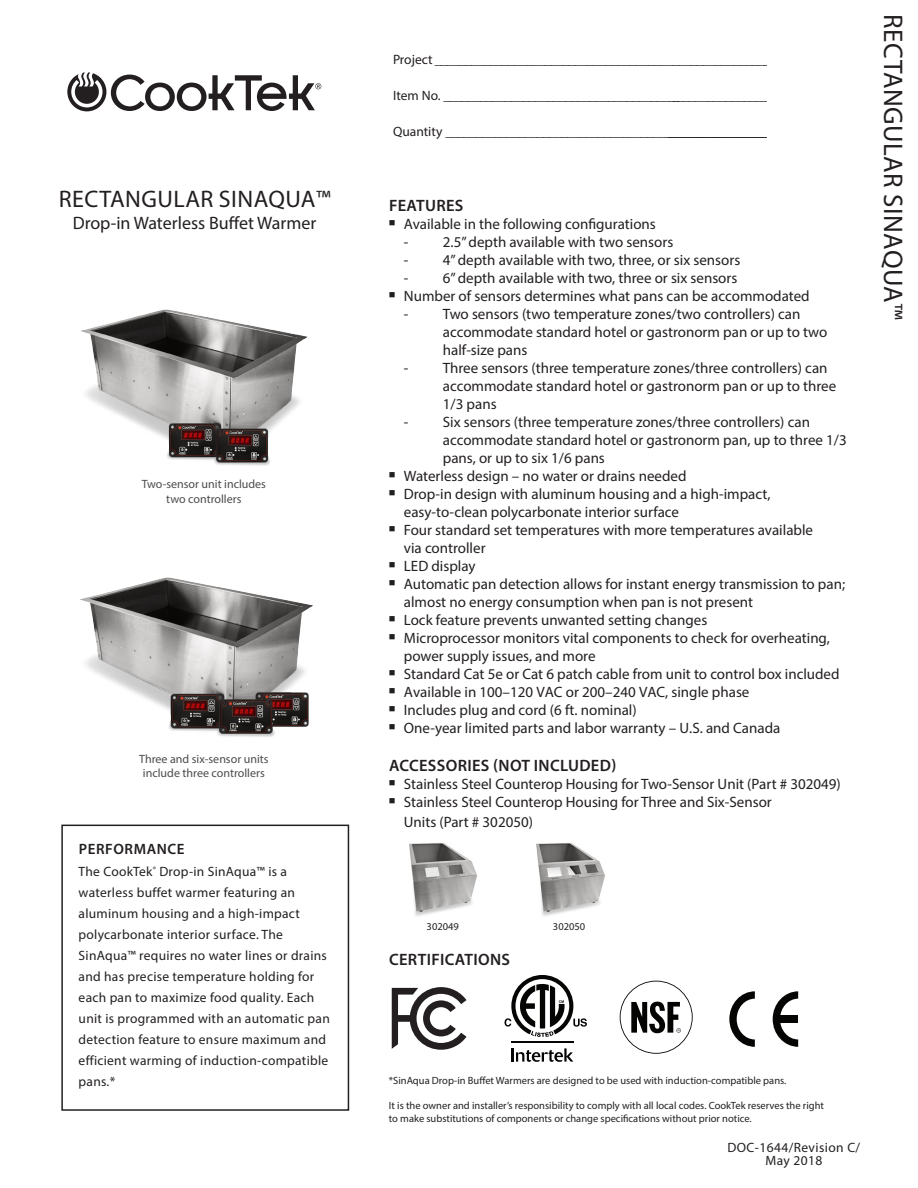
<style>
.page{position:relative;width:918px;height:1188px;background:#fff}
.page>*{position:absolute;margin:0;border:0;box-sizing:border-box;transform-origin:0 0}
.t1{font:27px "Myriad Pro";letter-spacing:.02em;color:#231f20}
.t2{font:24px "Myriad Pro";letter-spacing:.02em;color:#231f20}
.t3{font:18px "Myriad Pro";color:#231f20}
.t4{font:600 16.5px "Myriad Pro";letter-spacing:.02em;color:#231f20}
.t5{font:15px/18px "Myriad Pro";color:#231f20}
.body{font:600 15px "Myriad Pro";letter-spacing:.04em;color:#231f20}
.body-2{font:13.5px/21px "Myriad Pro";letter-spacing:.02em;color:#231f20}
.body-3{font:13.5px "Myriad Pro";color:#231f20}
.t6{font:12px/14.4px "Myriad Pro";color:#4b4c4d;text-align:center}
.body-4{font:10.5px/12.6px "Myriad Pro";color:#231f20}
</style>
<div class="page">
<img style="left:81px;top:309px;width:226px;height:157px">
<img style="left:80px;top:577px;width:233px;height:160px">
<svg style="left:67px;top:72px;width:254px;height:39px"></svg>
<hr style="left:511px;top:1048px;width:3px;height:14px;background:#050504">
<svg style="left:516px;top:1048px;width:57px;height:14px"></svg>
<hr style="left:511px;top:1042px;width:62px;height:1px;background:#050504">
<svg style="left:505px;top:975px;width:82px;height:62px"></svg>
<svg style="left:729px;top:991px;width:26px;height:56px"></svg>
<svg style="left:773px;top:991px;width:25px;height:56px"></svg>
<div style="left:777px;top:1015px;width:21px;height:8px;background:#050504"></div>
<svg style="left:620px;top:981px;width:73px;height:73px"></svg>
<svg style="left:392px;top:987px;width:75px;height:63px"></svg>
<img style="left:536px;top:843px;width:69px;height:73px">
<img style="left:409px;top:843px;width:68px;height:73px">
<div style="left:61px;top:825px;width:288px;height:286px;border:2px solid #231f20"></div>
<p class="t2" style="left:59px;top:184px;width:273px">RECTANGULAR SINAQUA™</p>
<p class="t3" style="left:73px;top:212px;width:245px">Drop-in Waterless Buffet Warmer</p>
<p class="t6" style="left:142px;top:477px;width:126px">Two-sensor unit includes</p>
<p class="t6" style="left:166px;top:491px;width:77px">two controllers</p>
<p class="t6" style="left:139px;top:751px;width:131px">Three and six-sensor units include three controllers</p>
<p class="body" style="left:79px;top:839px;width:107px">PERFORMANCE</p>
<p class="body-2" style="left:79px;top:861px;width:253px">The CookTek<sup>®</sup> Drop-in SinAqua™ is a waterless buffet warmer featuring an aluminum housing and a high-impact polycarbonate interior surface. The SinAqua™ requires no water lines or drains and has precise temperature holding for each pan to maximize food quality. Each unit is programmed with an automatic pan detection feature to ensure maximum and efficient warming of induction-compatible pans.*</p>
<p class="body-3" style="left:393px;top:51px;width:379px">Project _______________________________________________________</p>
<p class="body-2" style="left:393px;top:85px;width:377px">Item No. ______________________________________________________</p>
<p class="body-3" style="left:393px;top:123px;width:378px">Quantity ___________________________________________________________________________</p>
<p class="t4" style="left:389px;top:195px;width:76px">FEATURES</p>
<p class="t5" style="left:389px;top:215px;width:269px">■ Available in the following configurations</p>
<p class="t5" style="left:404px;top:233px;width:271px">- 2.5” depth available with two sensors</p>
<p class="t5" style="left:404px;top:251px;width:338px">- 4” depth available with two, three, or six sensors</p>
<p class="t5" style="left:404px;top:269px;width:335px">- 6” depth available with two, three or six sensors</p>
<p class="t5" style="left:389px;top:287px;width:422px">■ Number of sensors determines what pans can be accommodated</p>
<p class="t5" style="left:443px;top:305px;width:386px;text-indent:-39px">- Two sensors (two temperature zones/two controllers) can accommodate standard hotel or gastronorm pan or up to two half-size pans</p>
<p class="t5" style="left:443px;top:359px;width:395px;text-indent:-39px">- Three sensors (three temperature zones/three controllers) can accommodate standard hotel or gastronorm pan or up to three<br>1/3 pans</p>
<p class="t5" style="left:443px;top:413px;width:405px;text-indent:-39px">- Six sensors (three temperature zones/three controllers) can accommodate standard hotel or gastronorm pan, up to three 1/3 pans, or up to six 1/6 pans</p>
<p class="t5" style="left:389px;top:467px;width:299px">■ Waterless design – no water or drains needed</p>
<p class="t5" style="left:389px;top:485px;width:383px">■ Drop-in design with aluminum housing and a high-impact,</p>
<p class="t5" style="left:404px;top:503px;width:277px">easy-to-clean polycarbonate interior surface</p>
<p class="t5" style="left:389px;top:521px;width:426px">■ Four standard set temperatures with more temperatures available</p>
<p class="t5" style="left:404px;top:539px;width:83px">via controller</p>
<p class="t5" style="left:389px;top:557px;width:88px">■ LED display</p>
<p class="t5" style="left:404px;top:575px;width:443px;text-indent:-15px">■ Automatic pan detection allows for instant energy transmission to pan; almost no energy consumption when pan is not present</p>
<p class="t5" style="left:389px;top:611px;width:320px">■ Lock feature prevents unwanted setting changes</p>
<p class="t5" style="left:404px;top:629px;width:428px;text-indent:-15px">■ Microprocessor monitors vital components to check for overheating, power supply issues, and more</p>
<p class="t5" style="left:389px;top:665px;width:452px">■ Standard Cat 5e or Cat 6 patch cable from unit to control box included</p>
<p class="t5" style="left:389px;top:683px;width:362px">■ Available in 100–120 VAC or 200–240 VAC, single phase</p>
<p class="t5" style="left:389px;top:701px;width:249px">■ Includes plug and cord (6 ft. nominal)</p>
<p class="t5" style="left:389px;top:719px;width:393px">■ One-year limited parts and labor warranty – U.S. and Canada</p>
<p class="t4" style="left:389px;top:755px;width:229px">ACCESSORIES (NOT INCLUDED)</p>
<p class="t5" style="left:389px;top:775px;width:454px">■ Stainless Steel Counterop Housing for Two-Sensor Unit (Part # 302049)</p>
<p class="t5" style="left:389px;top:793px;width:384px">■ Stainless Steel Counterop Housing for Three and Six-Sensor</p>
<p class="t5" style="left:404px;top:812px;width:131px">Units (Part # 302050)</p>
<p class="t1" style="left:910px;top:14px;width:307px;rotate:90deg">RECTANGULAR SINAQUA™</p>
<p class="body-4" style="left:427px;top:920px;width:34px">302049</p>
<p class="t4" style="left:389px;top:949px;width:123px">CERTIFICATIONS</p>
<p class="body-4" style="left:553px;top:920px;width:34px">302050</p>
<p class="body-4" style="left:389px;top:1074px;width:399px">*SinAqua Drop-in Buffet Warmers are designed to be used with induction-compatible pans.</p>
<p class="body-4" style="left:389px;top:1099px;width:437px">It is the owner and installer’s responsibility to comply with all local codes. CookTek reserves the right to make substitutions of components or change specifications without prior notice.</p>
<p class="body-2" style="left:728px;top:1137px;width:134px">DOC-1644/Revision C/</p>
<p class="body-2" style="left:765px;top:1150px;width:59px">May 2018</p>
</div>
